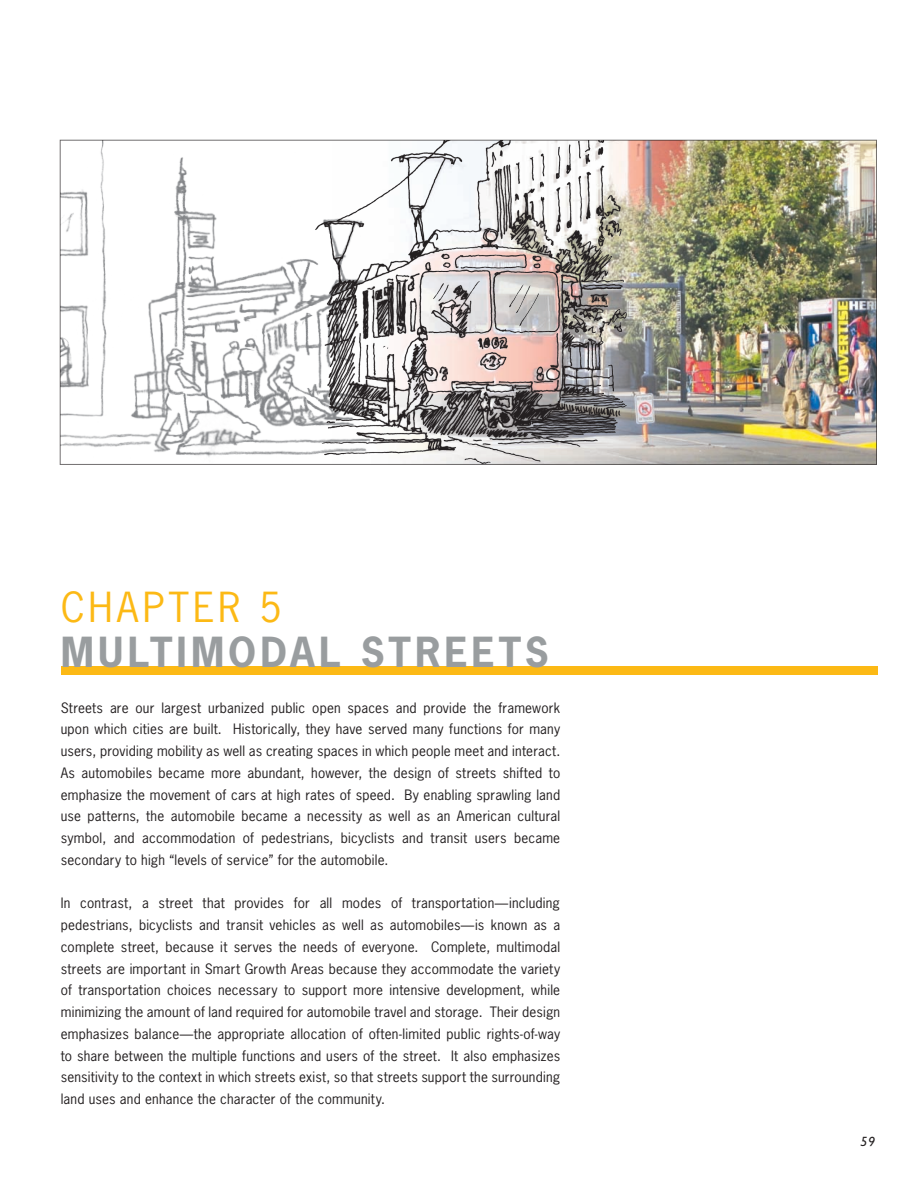
<style>
.page{position:relative;width:918px;height:1188px;background:#fff}
.page>*{position:absolute;margin:0;border:0;box-sizing:border-box;transform-origin:0 0}
.t1{font:700 39px "News Gothic Std";letter-spacing:.1em;color:#999d9f}
.t2{font:39px "News Gothic Std";letter-spacing:.1em;color:#fcb915}
.t3{font:13.5px/21.8px "News Gothic Std";letter-spacing:.015em;color:#231f20;text-align:justify}
.t4{font:italic 13.5px "Gill Sans";color:#231f20}
</style>
<div class="page">
<div style="left:61px;top:666px;width:817px;height:9px;background:#fcb915"></div>
<img style="left:636px;top:142px;width:239px;height:321px">
<img style="left:62px;top:142px;width:192px;height:315px">
<img style="left:254px;top:142px;width:382px;height:321px">
<h1 class="t2" style="left:61px;top:582px;width:223px">CHAPTER 5</h1>
<h1 class="t1" style="left:61px;top:627px;width:490px">MULTIMODAL STREETS</h1>
<p class="t3" style="left:61px;top:696px;width:501px">Streets are our largest urbanized public open spaces and provide the framework upon which cities are built. Historically, they have served many functions for many users, providing mobility as well as creating spaces in which people meet and interact.<br>As automobiles became more abundant, however, the design of streets shifted to emphasize the movement of cars at high rates of speed. By enabling sprawling land use patterns, the automobile became a necessity as well as an American cultural symbol, and accommodation of pedestrians, bicyclists and transit users became secondary to high “levels of service” for the automobile.</p>
<p class="t3" style="left:61px;top:892px;width:501px">In contrast, a street that provides for all modes of transportation—including pedestrians, bicyclists and transit vehicles as well as automobiles—is known as a complete street, because it serves the needs of everyone. Complete, multimodal streets are important in Smart Growth Areas because they accommodate the variety of transportation choices necessary to support more intensive development, while minimizing the amount of land required for automobile travel and storage. Their design emphasizes balance—the appropriate allocation of often-limited public rights-of-way to share between the multiple functions and users of the street. It also emphasizes sensitivity to the context in which streets exist, so that streets support the surrounding land uses and enhance the character of the community.</p>
<p class="t4" style="left:861px;top:1133px;width:16px">59</p>
</div>
